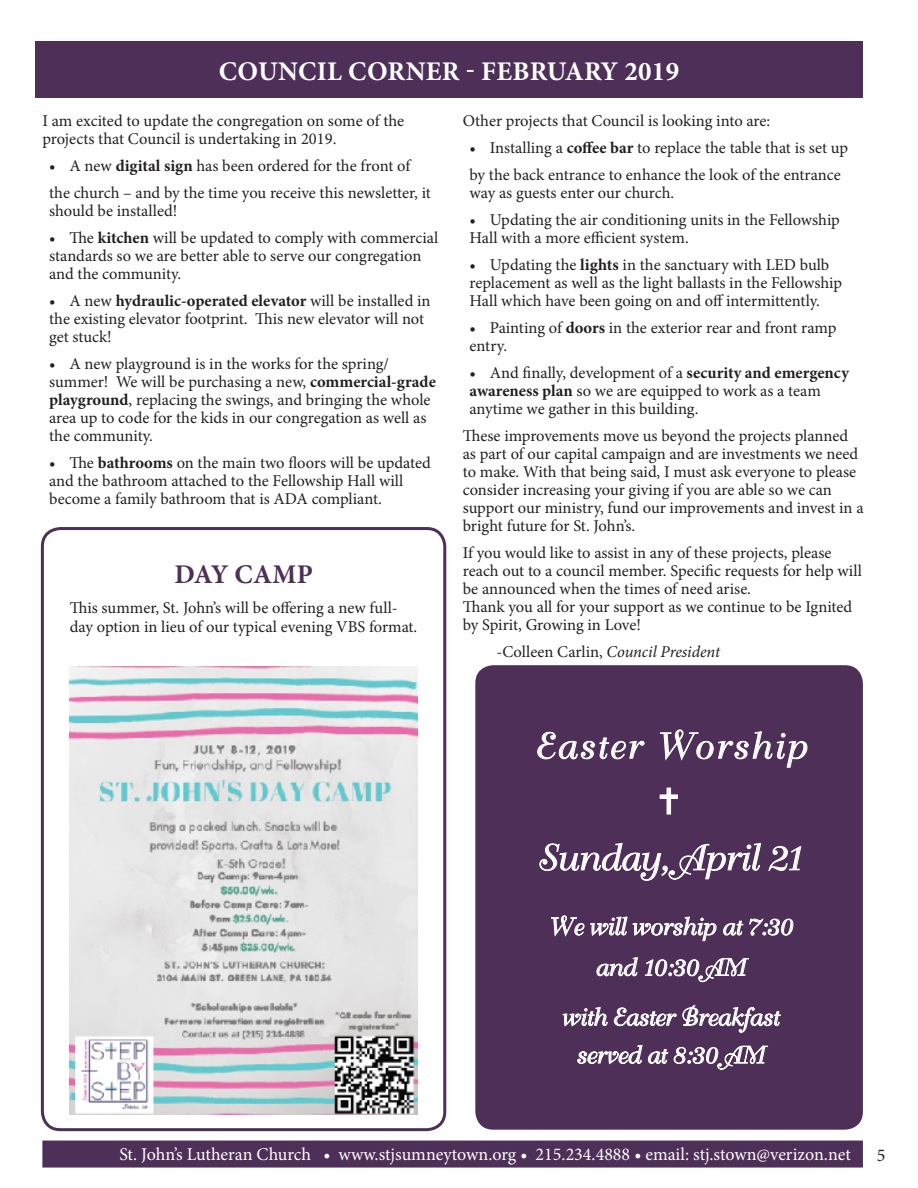
<style>
.page{position:relative;width:918px;height:1188px;background:#fff}
.page>*{position:absolute;margin:0;border:0;box-sizing:border-box;transform-origin:0 0}
.Body_Text{font:36px "Bellevue BQ";color:#fff}
.Body_Text-2{font:36px "Bellevue BQ";letter-spacing:.075em;color:#fff}
.Body_Text-3{font:700 27px "Minion Pro";letter-spacing:.01em;color:#fff}
.Body_Text-4{font:700 27px "Minion Pro";letter-spacing:.01em;color:#4d2f58}
.Body_Text-5{font:24px "Bellevue BQ";color:#fff}
.t1{font:18px "Minion Pro";color:#fff}
.t2{font:18px "Minion Pro";color:#231f20}
.Paragraph_Style_1{font:16.5px/18px "Minion Pro";letter-spacing:-.005em;color:#231f20}
.Body_Text-6{font:16.5px/18.8px "Minion Pro";color:#231f20}
.Paragraph_Style_1-2{font:italic 16.5px "Minion Pro";letter-spacing:-.005em;color:#231f20}
.s1{font-weight:700}
.s2{font-style:normal}
</style>
<div class="page">
<div style="left:42px;top:1141px;width:821px;height:27px;background:#4d2f58"></div>
<div style="left:41px;top:527px;width:405px;height:604px;border:3px solid #4d2f58;border-radius:18px"></div>
<div style="left:35px;top:41px;width:828px;height:57px;background:#4d2f58"></div>
<img style="left:70px;top:667px;width:347px;height:448px">
<div style="left:475px;top:665px;width:388px;height:465px;background:#4d2f58;border-radius:18px"></div>
<svg style="left:537px;top:731px;width:108px;height:29px"></svg>
<svg style="left:660px;top:729px;width:148px;height:39px"></svg>
<svg style="left:539px;top:842px;width:223px;height:39px"></svg>
<svg style="left:768px;top:846px;width:34px;height:25px"></svg>
<svg style="left:551px;top:915px;width:166px;height:26px"></svg>
<svg style="left:723px;top:918px;width:71px;height:18px"></svg>
<svg style="left:596px;top:957px;width:42px;height:20px"></svg>
<svg style="left:645px;top:957px;width:104px;height:26px"></svg>
<svg style="left:562px;top:1007px;width:46px;height:20px"></svg>
<svg style="left:614px;top:1004px;width:167px;height:29px"></svg>
<svg style="left:577px;top:1044px;width:191px;height:26px"></svg>
<svg style="left:659px;top:787px;width:19px;height:28px"></svg>
<p class="Body_Text-3" style="left:219px;top:52px;width:462px">COUNCIL CORNER - FEBRUARY 2019</p>
<p class="Paragraph_Style_1" style="left:42px;top:112px;width:363px">I am excited to update the congregation on some of the projects that Council is undertaking in 2019.</p>
<p class="Paragraph_Style_1" style="left:49px;top:153px;width:383px;line-height:27px">• A new <span class="s1">digital sign</span> has been ordered for the front of the church – and by the time you receive this newsletter, it</p>
<p class="Paragraph_Style_1" style="left:49px;top:202px;width:130px">should be installed!</p>
<p class="Paragraph_Style_1" style="left:49px;top:229px;width:391px">• The <span class="s1">kitchen</span> will be updated to comply with commercial standards so we are better able to serve our congregation and the community.</p>
<p class="Paragraph_Style_1" style="left:49px;top:292px;width:383px">• A new <span class="s1">hydraulic-operated elevator</span> will be installed in the existing elevator footprint. This new elevator will not get stuck!</p>
<p class="Paragraph_Style_1" style="left:49px;top:355px;width:388px">• A new playground is in the works for the spring/ summer! We will be purchasing a new, <span class="s1">commercial-grade playground</span>, replacing the swings, and bringing the whole area up to code for the kids in our congregation as well as the community.</p>
<p class="Paragraph_Style_1" style="left:49px;top:454px;width:383px">• The <span class="s1">bathrooms</span> on the main two floors will be updated and the bathroom attached to the Fellowship Hall will become a family bathroom that is ADA compliant.</p>
<p class="Body_Text-4" style="left:174px;top:556px;width:140px">DAY CAMP</p>
<p class="Body_Text-6" style="left:70px;top:598px;width:349px">This summer, St. John’s will be offering a new full&shy;day option in lieu of our typical evening VBS format.</p>
<p class="Paragraph_Style_1" style="left:463px;top:112px;width:309px">Other projects that Council is looking into are:</p>
<p class="Paragraph_Style_1" style="left:470px;top:135px;width:380px;line-height:27px">• Installing a <span class="s1">coffee bar</span> to replace the table that is set up by the back entrance to enhance the look of the entrance</p>
<p class="Paragraph_Style_1" style="left:470px;top:184px;width:206px">way as guests enter our church.</p>
<p class="Paragraph_Style_1" style="left:470px;top:211px;width:372px">• Updating the air conditioning units in the Fellowship<br>Hall with a more efficient system.</p>
<p class="Paragraph_Style_1" style="left:470px;top:256px;width:374px">• Updating the <span class="s1">lights</span> in the sanctuary with LED bulb replacement as well as the light ballasts in the Fellowship<br>Hall which have been going on and off intermittently.</p>
<p class="Paragraph_Style_1" style="left:470px;top:319px;width:368px">• Painting of <span class="s1">doors</span> in the exterior rear and front ramp entry.</p>
<p class="Paragraph_Style_1" style="left:470px;top:364px;width:381px">• And finally, development of a <span class="s1">security and emergency awareness plan</span> so we are equipped to work as a team anytime we gather in this building.</p>
<p class="Paragraph_Style_1" style="left:463px;top:427px;width:402px">These improvements move us beyond the projects planned as part of our capital campaign and are investments we need to make. With that being said, I must ask everyone to please consider increasing your giving if you are able so we can support our ministry, fund our improvements and invest in a bright future for St. John’s.</p>
<p class="Paragraph_Style_1" style="left:463px;top:544px;width:401px">If you would like to assist in any of these projects, please reach out to a council member. Specific requests for help will be announced when the times of need arise.</p>
<p class="Paragraph_Style_1" style="left:463px;top:598px;width:391px">Thank you all for your support as we continue to be Ignited by Spirit, Growing in Love!</p>
<p class="Paragraph_Style_1-2" style="left:497px;top:641px;width:225px"><span class="s2">-Colleen Carlin,</span> Council President</p>
<p class="Body_Text-2" style="left:533px;top:726px;width:273px">Easter Worship</p>
<p class="Body_Text" style="left:536px;top:838px;width:268px">Sunday, April 21</p>
<p class="Body_Text-5" style="left:547px;top:913px;width:246px">We will worship at 7:30</p>
<p class="Body_Text-5" style="left:594px;top:954px;width:152px">and 10:30 AM</p>
<p class="Body_Text-5" style="left:560px;top:1004px;width:219px">with Easter Breakfast</p>
<p class="Body_Text-5" style="left:575px;top:1042px;width:190px">served at 8:30 AM</p>
<p class="t1" style="left:119px;top:1142px;width:733px">St. John’s Lutheran Church • www.stjsumneytown.org • 215.234.4888 • email: stj.stown@verizon.net</p>
<p class="t2" style="left:877px;top:1143px;width:10px">5</p>
</div>
